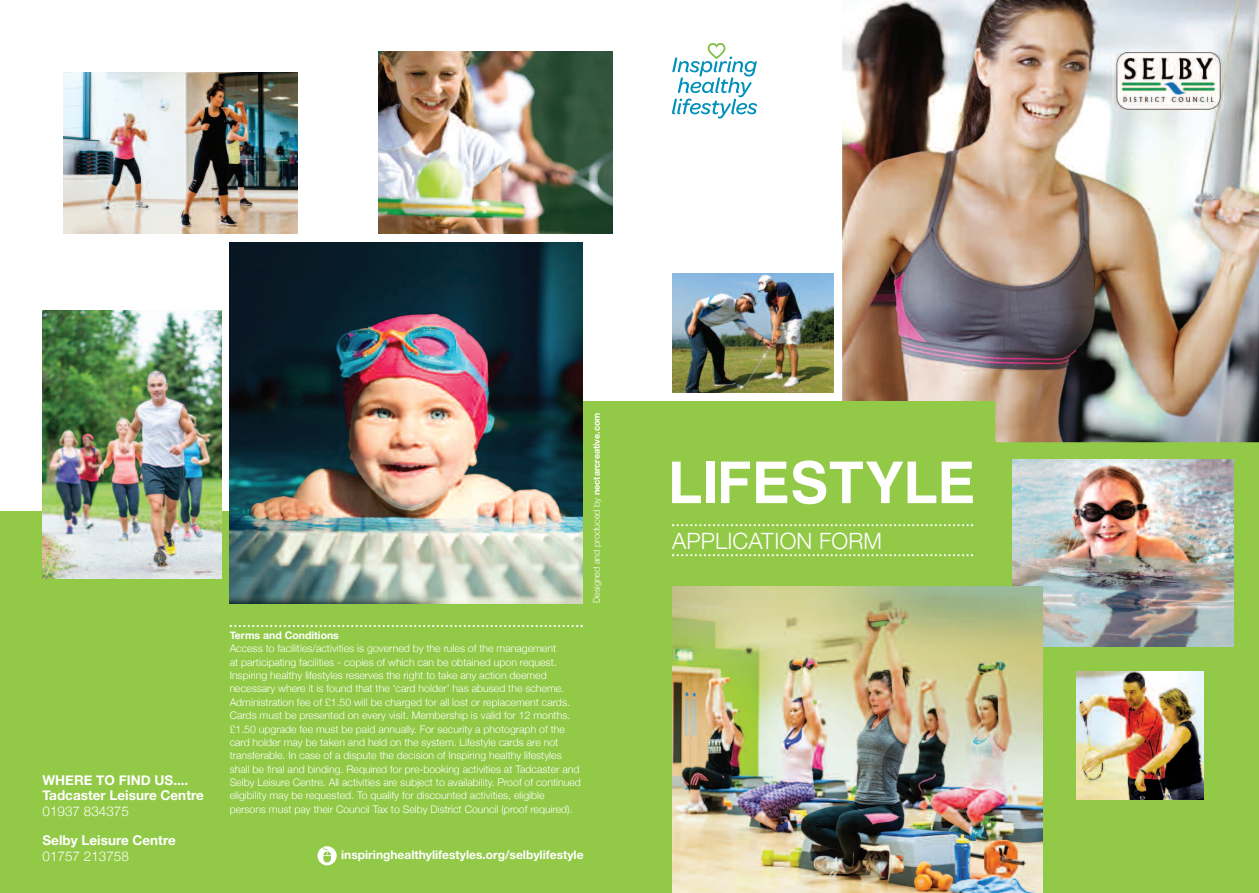
<style>
.page{position:relative;width:1259px;height:893px;background:#fff}
.page>*{position:absolute;margin:0;border:0;box-sizing:border-box;transform-origin:0 0}
.t1{font:700 57.75px "Swiss 721 BT";letter-spacing:.01em;color:#fff}
.t2{font:300 22.5px "Helvetica Neue";letter-spacing:.01em;color:#fff}
.t3{font:700 13.5px/15.8px "Helvetica Neue";color:#fff}
.t4{font:300 13.5px "Helvetica Neue";color:#fff}
.t5{font:700 12px "Helvetica Neue";color:#fff}
.t6{font:300 10.5px/13.4px "Helvetica Neue";color:#fff}
.t7{font:700 10.5px "Helvetica Neue";color:#fff}
.t8{font:300 9px "Helvetica Neue";color:#fff}
.s1{font-weight:700}
</style>
<div class="page">
<div style="left:0;top:401px;width:1259px;height:492px;background:#92c947"></div>
<img style="left:672px;top:273px;width:161px;height:119px">
<img style="left:842px;top:0;width:417px;height:442px">
<div style="left:0;top:0;width:376px;height:510px;background:#fff"></div>
<svg style="left:230px;top:625px;width:353px;height:2px"></svg>
<img style="left:230px;top:242px;width:353px;height:362px">
<img style="left:378px;top:51px;width:234px;height:183px">
<img style="left:1012px;top:459px;width:221px;height:187px">
<img style="left:1076px;top:672px;width:127px;height:127px">
<svg style="left:672px;top:43px;width:85px;height:76px"></svg>
<img style="left:1112px;top:53px;width:113px;height:57px">
<svg style="left:317px;top:846px;width:20px;height:19px"></svg>
<svg style="left:672px;top:524px;width:301px;height:2px"></svg>
<svg style="left:672px;top:554px;width:301px;height:2px"></svg>
<img style="left:672px;top:587px;width:370px;height:306px">
<img style="left:43px;top:310px;width:178px;height:268px">
<img style="left:64px;top:72px;width:234px;height:161px">
<p class="t8" style="left:591px;top:603px;width:192px;rotate:-90deg">Designed and produced by <span class="s1">nectarcreative.com</span></p>
<p class="t7" style="left:230px;top:629px;width:111px">Terms and Conditions</p>
<p class="t6" style="left:230px;top:642px;width:353px">Access to facilities/activities is governed by the rules of the management<br>at participating facilities - copies of which can be obtained upon request.<br>Inspiring healthy lifestyles reserves the right to take any action deemed necessary where it is found that the ‘card holder’ has abused the scheme.<br>Administration fee of £1.50 will be charged for all lost or replacement cards.<br>Cards must be presented on every visit. Membership is valid for 12 months. £1.50 upgrade fee must be paid annually. For security a photograph of the card holder may be taken and held on the system. Lifestyle cards are not transferable. In case of a dispute the decision of Inspiring healthy lifestyles shall be final and binding. Required for pre-booking activities at Tadcaster and Selby Leisure Centre. All activities are subject to availability. Proof of continued eligibility may be requested. To qualify for discounted activities, eligible persons must pay their Council Tax to Selby District Council (proof required).</p>
<p class="t3" style="left:43px;top:772px;width:163px">WHERE TO FIND US....<br>Tadcaster Leisure Centre</p>
<p class="t4" style="left:43px;top:803px;width:88px">01937 834375</p>
<p class="t3" style="left:43px;top:832px;width:135px">Selby Leisure Centre</p>
<p class="t4" style="left:43px;top:848px;width:88px">01757 213758</p>
<p class="t5" style="left:341px;top:850px;width:244px">inspiringhealthylifestyles.org/selbylifestyle</p>
<h1 class="t1" style="left:668px;top:449px;width:309px">LIFESTYLE</h1>
<h2 class="t2" style="left:672px;top:527px;width:211px">APPLICATION FORM</h2>
</div>
